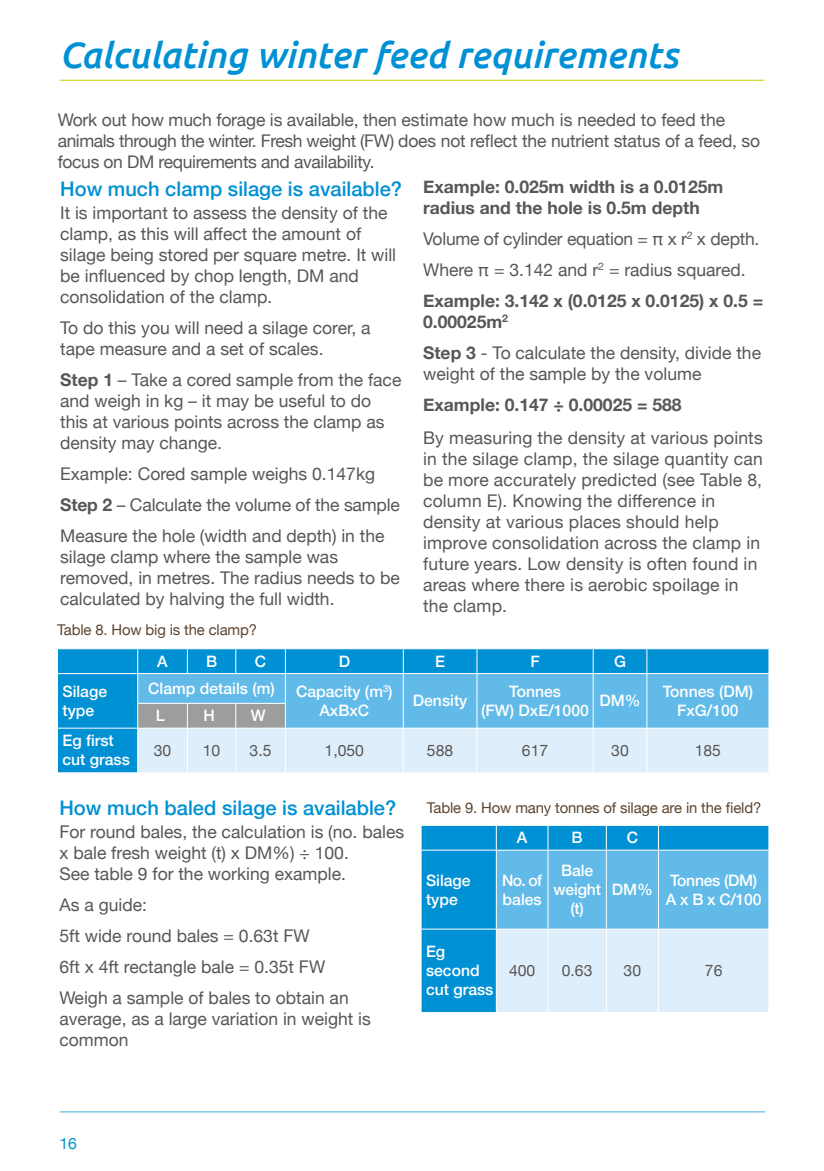
<style>
.page{position:relative;width:824px;height:1171px;background:#fff}
.page>*{position:absolute;margin:0;border:0;box-sizing:border-box;transform-origin:0 0}
.SUB_TITLE{font:italic 500 36.75px "Ubuntu";color:#0090d4}
.BLUE_SUB_HEADING_1{font:500 20.12px "Helvetica Neue";color:#0090d4}
.MAIN_BODY{font:17.5px/21px "Helvetica Neue";color:#575756}
.BLUE_SUB_HEADING_1-2{font:17.5px/21px "Helvetica Neue";letter-spacing:.01em;color:#575756}
.MAIN_BODY-2{font:700 17.5px/21px "Helvetica Neue";color:#575756}
.TABLE_TEXT_TITLE{font:500 15.75px/18.9px "Helvetica Neue";color:#fff}
.TABLE_TEXT_BODY{font:15.75px "Helvetica Neue";color:#575756}
.TABLE_TEXT_TITLE-2{font:500 15.75px/18.9px "Helvetica Neue";letter-spacing:-.02em;color:#fff}
.t1{font:15.75px "Helvetica Neue";color:#0090d4}
.MAIN_CAPTION{font:14.88px "Helvetica Neue";letter-spacing:-.01em;color:#5c4530}
.s1{font-weight:700}
</style>
<div class="page">
<hr style="left:60px;top:1111px;width:705px;height:1px;background:#0090d4">
<hr style="left:60px;top:80px;width:704px;height:1px;background:#c8d300">
<div style="left:58px;top:649px;width:79px;height:123px;background:#0090d4"></div>
<hr style="left:57px;top:673px;width:81px;height:1px;background:#fff">
<svg style="left:137px;top:649px;width:632px;height:123px;background:#80c4e7"></svg>
<hr style="left:57px;top:728px;width:81px;height:1px;background:#fff">
<hr style="left:138px;top:728px;width:49px;height:1px;background:#fff">
<hr style="left:137px;top:728px;width:1px;height:44px;background:#fff">
<hr style="left:187px;top:728px;width:49px;height:1px;background:#fff">
<hr style="left:187px;top:728px;width:1px;height:44px;background:#fff">
<hr style="left:236px;top:728px;width:49px;height:1px;background:#fff">
<hr style="left:235px;top:728px;width:1px;height:44px;background:#fff">
<hr style="left:285px;top:728px;width:118px;height:1px;background:#fff">
<hr style="left:285px;top:728px;width:1px;height:44px;background:#fff">
<hr style="left:403px;top:728px;width:74px;height:1px;background:#fff">
<hr style="left:403px;top:728px;width:1px;height:44px;background:#fff">
<hr style="left:477px;top:728px;width:116px;height:1px;background:#fff">
<hr style="left:476px;top:728px;width:1px;height:44px;background:#fff">
<hr style="left:593px;top:728px;width:53px;height:1px;background:#fff">
<hr style="left:592px;top:728px;width:1px;height:44px;background:#fff">
<hr style="left:646px;top:728px;width:123px;height:1px;background:#fff">
<hr style="left:646px;top:728px;width:1px;height:44px;background:#fff">
<hr style="left:768px;top:728px;width:1px;height:44px;background:#fff">
<div style="left:421px;top:826px;width:75px;height:186px;background:#0090d4"></div>
<svg style="left:496px;top:826px;width:273px;height:186px;background:#8eccee"></svg>
<hr style="left:420px;top:850px;width:76px;height:1px;background:#fff">
<hr style="left:496px;top:850px;width:52px;height:1px;background:#fff">
<hr style="left:496px;top:850px;width:1px;height:78px;background:#fff">
<hr style="left:548px;top:850px;width:58px;height:1px;background:#fff">
<hr style="left:547px;top:850px;width:1px;height:78px;background:#fff">
<hr style="left:606px;top:850px;width:52px;height:1px;background:#fff">
<hr style="left:606px;top:850px;width:1px;height:78px;background:#fff">
<hr style="left:658px;top:850px;width:111px;height:1px;background:#fff">
<hr style="left:658px;top:850px;width:1px;height:78px;background:#fff">
<hr style="left:768px;top:850px;width:1px;height:78px;background:#fff">
<hr style="left:420px;top:928px;width:76px;height:1px;background:#fff">
<hr style="left:496px;top:928px;width:52px;height:1px;background:#fff">
<hr style="left:496px;top:929px;width:1px;height:83px;background:#fff">
<hr style="left:548px;top:928px;width:58px;height:1px;background:#fff">
<hr style="left:547px;top:929px;width:1px;height:83px;background:#fff">
<hr style="left:606px;top:928px;width:52px;height:1px;background:#fff">
<hr style="left:606px;top:929px;width:1px;height:83px;background:#fff">
<hr style="left:658px;top:928px;width:111px;height:1px;background:#fff">
<hr style="left:658px;top:929px;width:1px;height:83px;background:#fff">
<hr style="left:768px;top:929px;width:1px;height:83px;background:#fff">
<p class="SUB_TITLE" style="left:60px;top:33px;width:619px">Calculating winter feed requirements</p>
<p class="MAIN_BODY" style="left:58px;top:110px;width:703px">Work out how much forage is available, then estimate how much is needed to feed the animals through the winter. Fresh weight (FW) does not reflect the nutrient status of a feed, so focus on DM requirements and availability.</p>
<p class="BLUE_SUB_HEADING_1" style="left:60px;top:172px;width:343px">How much clamp silage is available?</p>
<p class="MAIN_BODY" style="left:60px;top:203px;width:337px">It is important to assess the density of the clamp, as this will affect the amount of silage being stored per square metre. It will be influenced by chop length, DM and consolidation of the clamp.</p>
<p class="MAIN_BODY" style="left:60px;top:318px;width:312px">To do this you will need a silage corer, a tape measure and a set of scales.</p>
<p class="MAIN_BODY" style="left:60px;top:370px;width:343px"><span class="s1">Step 1</span> – Take a cored sample from the face and weigh in kg – it may be useful to do this at various points across the clamp as density may change.</p>
<p class="MAIN_BODY" style="left:60px;top:464px;width:316px">Example: Cored sample weighs 0.147kg</p>
<p class="MAIN_BODY" style="left:60px;top:495px;width:341px"><span class="s1">Step 2</span> – Calculate the volume of the sample</p>
<p class="MAIN_BODY" style="left:60px;top:526px;width:341px">Measure the hole (width and depth) in the silage clamp where the sample was removed, in metres. The radius needs to be calculated by halving the full width.</p>
<p class="MAIN_BODY-2" style="left:423px;top:177px;width:302px">Example: 0.025m width is a 0.0125m radius and the hole is 0.5m depth</p>
<p class="MAIN_BODY" style="left:423px;top:229px;width:338px">Volume of cylinder equation = π x r<sup>2</sup> x depth.</p>
<p class="MAIN_BODY" style="left:423px;top:260px;width:324px">Where π = 3.142 and r<sup>2</sup> = radius squared.</p>
<p class="MAIN_BODY-2" style="left:423px;top:291px;width:341px">Example: 3.142 x (0.0125 x 0.0125) x 0.5 =<br>0.00025m<sup>2</sup></p>
<p class="MAIN_BODY" style="left:423px;top:343px;width:339px"><span class="s1">Step 3</span> - To calculate the density, divide the weight of the sample by the volume</p>
<p class="MAIN_BODY-2" style="left:423px;top:395px;width:260px">Example: 0.147 ÷ 0.00025 = 588</p>
<p class="BLUE_SUB_HEADING_1-2" style="left:423px;top:428px;width:341px">By measuring the density at various points in the silage clamp, the silage quantity can be more accurately predicted (see Table 8, column E). Knowing the difference in density at various places should help improve consolidation across the clamp in future years. Low density is often found in areas where there is aerobic spoilage in the clamp.</p>
<p class="MAIN_CAPTION" style="left:57px;top:619px;width:201px">Table 8. How big is the clamp?</p>
<p class="TABLE_TEXT_TITLE" style="left:157px;top:650px;width:12px">A</p>
<p class="TABLE_TEXT_TITLE" style="left:206px;top:650px;width:13px">B</p>
<p class="TABLE_TEXT_TITLE" style="left:255px;top:650px;width:13px">C</p>
<p class="TABLE_TEXT_TITLE" style="left:338px;top:650px;width:13px">D</p>
<p class="TABLE_TEXT_TITLE" style="left:435px;top:650px;width:11px">E</p>
<p class="TABLE_TEXT_TITLE" style="left:530px;top:650px;width:11px">F</p>
<p class="TABLE_TEXT_TITLE" style="left:614px;top:650px;width:13px">G</p>
<p class="TABLE_TEXT_TITLE" style="left:62px;top:680px;width:46px">Silage type</p>
<p class="TABLE_TEXT_TITLE" style="left:148px;top:677px;width:128px">Clamp details (m)</p>
<p class="TABLE_TEXT_TITLE" style="left:296px;top:680px;width:98px">Capacity (m<sup>3</sup>)</p>
<p class="TABLE_TEXT_TITLE" style="left:509px;top:680px;width:53px">Tonnes</p>
<p class="TABLE_TEXT_TITLE" style="left:481px;top:699px;width:109px">(FW) DxE/1000</p>
<p class="TABLE_TEXT_TITLE" style="left:599px;top:690px;width:43px">DM%</p>
<p class="TABLE_TEXT_TITLE" style="left:413px;top:690px;width:56px">Density</p>
<p class="TABLE_TEXT_TITLE" style="left:319px;top:699px;width:51px">AxBxC</p>
<p class="TABLE_TEXT_TITLE" style="left:156px;top:705px;width:11px">L</p>
<p class="TABLE_TEXT_TITLE" style="left:203px;top:705px;width:13px">H</p>
<p class="TABLE_TEXT_TITLE" style="left:251px;top:705px;width:16px">W</p>
<p class="TABLE_TEXT_TITLE" style="left:662px;top:680px;width:92px">Tonnes (DM)</p>
<p class="TABLE_TEXT_TITLE" style="left:677px;top:699px;width:63px">FxG/100</p>
<p class="TABLE_TEXT_TITLE" style="left:62px;top:730px;width:69px">Eg first cut grass</p>
<p class="TABLE_TEXT_BODY" style="left:154px;top:739px;width:19px">30</p>
<p class="TABLE_TEXT_BODY" style="left:203px;top:739px;width:19px">10</p>
<p class="TABLE_TEXT_BODY" style="left:249px;top:739px;width:23px">3.5</p>
<p class="TABLE_TEXT_BODY" style="left:324px;top:739px;width:41px">1,050</p>
<p class="TABLE_TEXT_BODY" style="left:427px;top:739px;width:28px">588</p>
<p class="TABLE_TEXT_BODY" style="left:522px;top:739px;width:28px">617</p>
<p class="TABLE_TEXT_BODY" style="left:611px;top:739px;width:19px">30</p>
<p class="TABLE_TEXT_BODY" style="left:694px;top:739px;width:28px">185</p>
<p class="MAIN_CAPTION" style="left:427px;top:797px;width:336px">Table 9. How many tonnes of silage are in the field?</p>
<p class="TABLE_TEXT_TITLE" style="left:517px;top:827px;width:12px">A</p>
<p class="TABLE_TEXT_TITLE" style="left:571px;top:827px;width:13px">B</p>
<p class="TABLE_TEXT_TITLE" style="left:626px;top:827px;width:13px">C</p>
<p class="TABLE_TEXT_TITLE" style="left:426px;top:869px;width:46px">Silage type</p>
<p class="TABLE_TEXT_TITLE" style="left:502px;top:869px;width:41px">No. of bales</p>
<p class="TABLE_TEXT_TITLE" style="left:553px;top:860px;width:49px;text-align:center">Bale weight (t)</p>
<p class="BLUE_SUB_HEADING_1" style="left:59px;top:791px;width:338px">How much baled silage is available?</p>
<p class="MAIN_BODY" style="left:59px;top:822px;width:346px">For round bales, the calculation is (no. bales x bale fresh weight (t) x DM%) ÷ 100.<br>See table 9 for the working example.</p>
<p class="MAIN_BODY" style="left:59px;top:895px;width:89px">As a guide:</p>
<p class="MAIN_BODY" style="left:59px;top:926px;width:252px">5ft wide round bales = 0.63t FW</p>
<p class="MAIN_BODY" style="left:59px;top:957px;width:267px">6ft x 4ft rectangle bale = 0.35t FW</p>
<p class="MAIN_BODY" style="left:59px;top:988px;width:313px">Weigh a sample of bales to obtain an average, as a large variation in weight is common</p>
<p class="TABLE_TEXT_TITLE" style="left:611px;top:879px;width:43px">DM%</p>
<p class="TABLE_TEXT_TITLE-2" style="left:666px;top:869px;width:97px">Tonnes (DM)<br>A x B x C/100</p>
<p class="TABLE_TEXT_TITLE" style="left:426px;top:941px;width:69px">Eg second cut grass</p>
<p class="TABLE_TEXT_BODY" style="left:509px;top:959px;width:28px">400</p>
<p class="TABLE_TEXT_BODY" style="left:561px;top:959px;width:32px">0.63</p>
<p class="TABLE_TEXT_BODY" style="left:623px;top:959px;width:19px">30</p>
<p class="TABLE_TEXT_BODY" style="left:704px;top:959px;width:19px">76</p>
<p class="t1" style="left:60px;top:1131px;width:19px">16</p>
</div>
